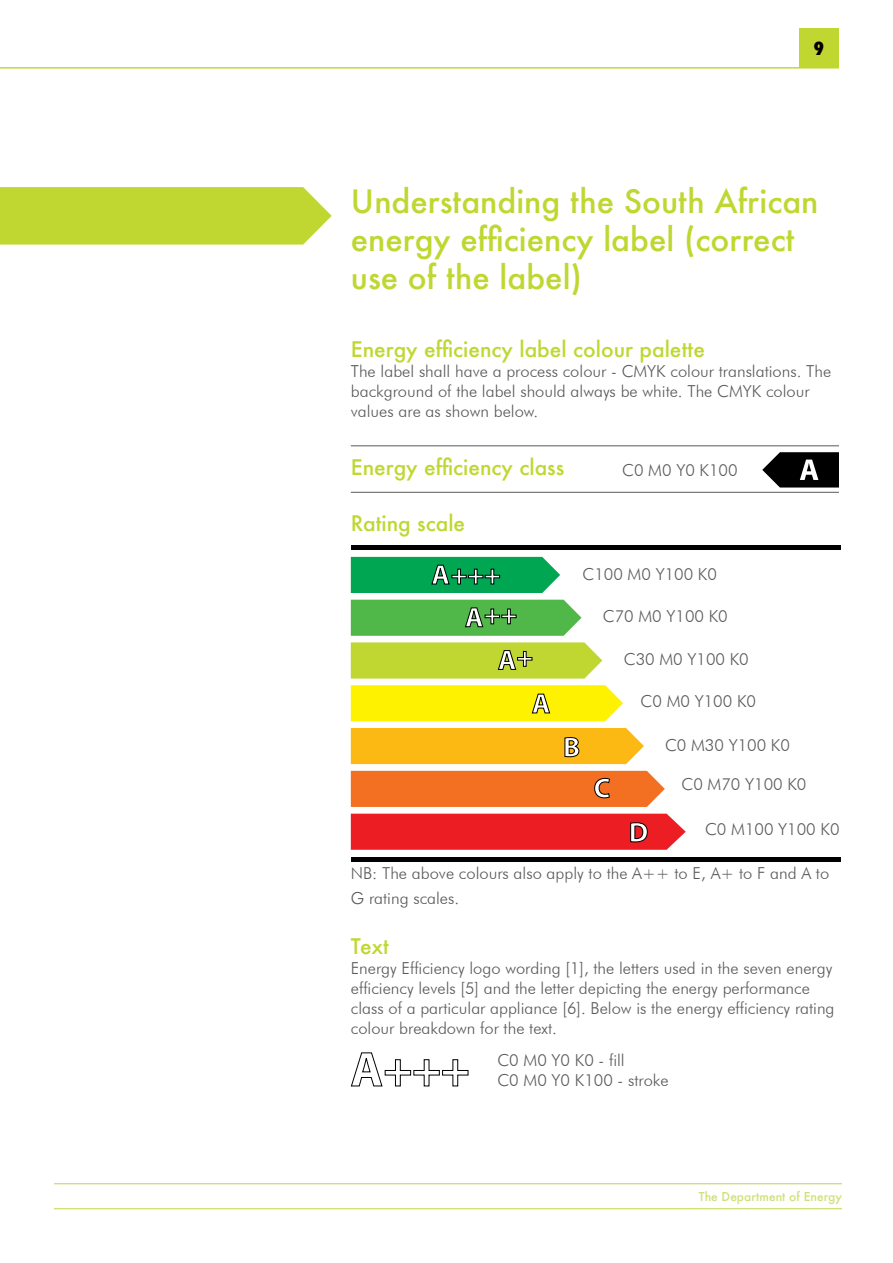
<style>
.page{position:relative;width:893px;height:1263px;background:#fff}
.page>*{position:absolute;margin:0;border:0;box-sizing:border-box;transform-origin:0 0}
.t1{font:500 31.5px/37.8px "Futura";color:#bfd730}
.t2{font:500 21px "Futura";color:#bfd730}
.t3{font:800 condensed 18px "Futura";color:#000}
.t4{font:300 16.5px/19.8px "Futura BT";color:#58595b}
.t5{font:500 12px "Futura";color:#d1e074}
</style>
<div class="page">
<svg style="left:0;top:187px;width:332px;height:58px"></svg>
<svg style="left:350px;top:1052px;width:119px;height:35px"></svg>
<svg style="left:351px;top:557px;width:209px;height:36px"></svg>
<svg style="left:351px;top:600px;width:230px;height:36px"></svg>
<svg style="left:351px;top:642px;width:251px;height:36px"></svg>
<svg style="left:351px;top:685px;width:272px;height:36px"></svg>
<div style="left:351px;top:728px;width:293px;height:36px;background:#fdb913"></div>
<svg style="left:351px;top:771px;width:314px;height:36px"></svg>
<svg style="left:351px;top:814px;width:335px;height:36px"></svg>
<hr style="left:351px;top:545px;width:489px;height:4px;background:#000">
<hr style="left:351px;top:858px;width:489px;height:4px;background:#000">
<svg style="left:762px;top:452px;width:77px;height:35px"></svg>
<hr style="left:351px;top:445px;width:488px;height:1px;background:#58595b">
<hr style="left:351px;top:492px;width:488px;height:1px;background:#58595b">
<hr style="left:0;top:67px;width:839px;height:1px;background:#bfd730">
<div style="left:799px;top:28px;width:40px;height:40px;background:#bfd730"></div>
<hr style="left:54px;top:1208px;width:788px;height:1px;background:#d1e074">
<hr style="left:54px;top:1183px;width:788px;height:1px;background:#d1e074">
<p class="t3" style="left:814px;top:37px;width:12px">9</p>
<h1 class="t1" style="left:351px;top:182px;width:469px">Understanding the South African energy efficiency label (correct use of the label)</h1>
<p class="t2" style="left:351px;top:335px;width:356px">Energy efficiency label colour palette</p>
<p class="t4" style="left:351px;top:361px;width:482px">The label shall have a process colour - CMYK colour translations. The background of the label should always be white. The CMYK colour values are as shown below.</p>
<p class="t2" style="left:351px;top:453px;width:215px">Energy efficiency class</p>
<p class="t2" style="left:351px;top:509px;width:116px">Rating scale</p>
<p class="t4" style="left:622px;top:460px;width:117px">C0 M0 Y0 K100</p>
<p class="t4" style="left:583px;top:564px;width:136px">C100 M0 Y100 K0</p>
<p class="t4" style="left:603px;top:606px;width:126px">C70 M0 Y100 K0</p>
<p class="t4" style="left:624px;top:649px;width:126px">C30 M0 Y100 K0</p>
<p class="t4" style="left:641px;top:691px;width:117px">C0 M0 Y100 K0</p>
<p class="t4" style="left:665px;top:735px;width:126px">C0 M30 Y100 K0</p>
<p class="t4" style="left:682px;top:774px;width:126px">C0 M70 Y100 K0</p>
<p class="t4" style="left:705px;top:819px;width:136px">C0 M100 Y100 K0</p>
<p class="t4" style="left:351px;top:860px;width:480px;line-height:25.2px">NB: The above colours also apply to the A++ to E, A+ to F and A to<br>G rating scales.</p>
<p class="t2" style="left:351px;top:932px;width:39px">Text</p>
<p class="t4" style="left:351px;top:958px;width:485px">Energy Efficiency logo wording [1], the letters used in the seven energy efficiency levels [5] and the letter depicting the energy performance class of a particular appliance [6]. Below is the energy efficiency rating colour breakdown for the text.</p>
<p class="t4" style="left:497px;top:1050px;width:173px">C0 M0 Y0 K0 - fill<br>C0 M0 Y0 K100 - stroke</p>
<p class="t5" style="left:699px;top:1188px;width:145px">The Department of Energy</p>
</div>
